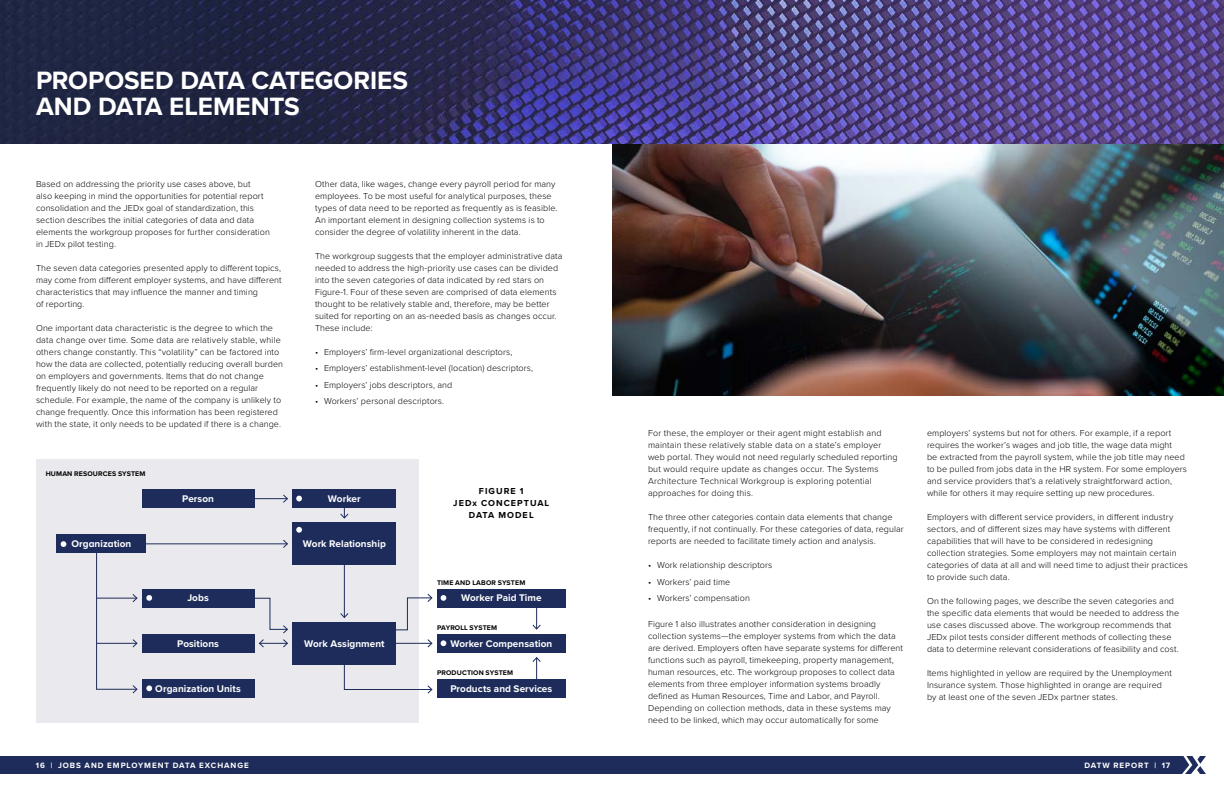
<style>
.page{position:relative;width:1224px;height:792px;background:#fff}
.page>*{position:absolute;margin:0;border:0;box-sizing:border-box;transform-origin:0 0}
.t1{font:700 26px/26px "Proxima Nova";letter-spacing:-.005em;color:#fff}
.t2{font:700 10px "Proxima Nova";letter-spacing:.005em;color:#fff}
.t3{font:300 9px/12px "Proxima Nova";letter-spacing:.01em;color:#000}
.t4{font:700 9px/12px "Proxima Nova";letter-spacing:.115em;color:#000;text-align:center}
.t5{font:700 8px "Proxima Nova";letter-spacing:.12em;color:#fff}
.t6{font:700 7px "Proxima Nova";letter-spacing:.02em;color:#000}
</style>
<div class="page">
<svg style="left:0;top:0;width:1224px;height:144px;background:#3d366d"></svg>
<div style="left:36px;top:460px;width:382px;height:263px;background:#eaeaee"></div>
<div style="left:142px;top:490px;width:112px;height:18px;background:#1d2c5a"></div>
<hr style="left:96px;top:553px;width:1px;height:137px;background:#1d2c5a">
<hr style="left:344px;top:561px;width:1px;height:56px;background:#1d2c5a">
<svg style="left:340px;top:612px;width:9px;height:6px"></svg>
<svg style="left:340px;top:508px;width:9px;height:11px"></svg>
<div style="left:142px;top:589px;width:112px;height:18px;background:#1d2c5a"></div>
<hr style="left:97px;top:598px;width:40px;height:1px;background:#1d2c5a">
<svg style="left:132px;top:594px;width:6px;height:8px"></svg>
<div style="left:142px;top:679px;width:112px;height:19px;background:#1d2c5a"></div>
<hr style="left:97px;top:689px;width:40px;height:1px;background:#1d2c5a">
<svg style="left:132px;top:685px;width:6px;height:9px"></svg>
<hr style="left:97px;top:643px;width:40px;height:1px;background:#1d2c5a">
<svg style="left:132px;top:639px;width:6px;height:9px"></svg>
<div style="left:142px;top:634px;width:112px;height:18px;background:#1d2c5a"></div>
<hr style="left:127px;top:543px;width:160px;height:1px;background:#1d2c5a">
<svg style="left:282px;top:539px;width:6px;height:9px"></svg>
<hr style="left:220px;top:498px;width:67px;height:1px;background:#1d2c5a">
<svg style="left:282px;top:494px;width:6px;height:9px"></svg>
<div style="left:56px;top:535px;width:90px;height:18px;background:#1d2c5a"></div>
<svg style="left:243px;top:597px;width:45px;height:51px"></svg>
<div style="left:293px;top:622px;width:103px;height:43px;background:#1d2c5a"></div>
<div style="left:293px;top:523px;width:103px;height:42px;background:#1d2c5a"></div>
<div style="left:293px;top:490px;width:103px;height:18px;background:#1d2c5a"></div>
<svg style="left:296px;top:496px;width:6px;height:5px"></svg>
<svg style="left:296px;top:527px;width:6px;height:6px"></svg>
<svg style="left:146px;top:595px;width:6px;height:6px"></svg>
<svg style="left:146px;top:685px;width:6px;height:6px"></svg>
<svg style="left:531px;top:607px;width:11px;height:23px"></svg>
<svg style="left:532px;top:657px;width:9px;height:22px"></svg>
<svg style="left:396px;top:593px;width:37px;height:38px"></svg>
<svg style="left:343px;top:663px;width:90px;height:32px"></svg>
<div style="left:437px;top:589px;width:129px;height:18px;background:#1d2c5a"></div>
<div style="left:437px;top:679px;width:129px;height:19px;background:#1d2c5a"></div>
<div style="left:437px;top:634px;width:129px;height:18px;background:#1d2c5a"></div>
<hr style="left:390px;top:643px;width:42px;height:1px;background:#1d2c5a">
<svg style="left:426px;top:639px;width:7px;height:9px"></svg>
<svg style="left:441px;top:595px;width:5px;height:6px"></svg>
<svg style="left:441px;top:640px;width:5px;height:6px"></svg>
<svg style="left:61px;top:541px;width:5px;height:6px"></svg>
<img style="left:612px;top:144px;width:612px;height:252px">
<div style="left:0;top:756px;width:1206px;height:18px;background:#1d2c5a"></div>
<h1 class="t1" style="left:36px;top:67px;width:374px">PROPOSED DATA CATEGORIES<br>AND DATA ELEMENTS</h1>
<p class="t3" style="left:36px;top:178px;width:235px">Based on addressing the priority use cases above, but<br>also keeping in mind the opportunities for potential report consolidation and the JEDx goal of standardization, this section describes the initial categories of data and data elements the workgroup proposes for further consideration in JEDx pilot testing.</p>
<p class="t3" style="left:36px;top:261px;width:247px">The seven data categories presented apply to different topics, may come from different employer systems, and have different characteristics that may influence the manner and timing<br>of reporting.</p>
<p class="t3" style="left:36px;top:321px;width:249px">One important data characteristic is the degree to which the data change over time. Some data are relatively stable, while others change constantly. This “volatility” can be factored into how the data are collected, potentially reducing overall burden on employers and governments. Items that do not change frequently likely do not need to be reported on a regular schedule. For example, the name of the company is unlikely to change frequently. Once this information has been registered with the state, it only needs to be updated if there is a change.</p>
<p class="t3" style="left:315px;top:178px;width:244px">Other data, like wages, change every payroll period for many employees. To be most useful for analytical purposes, these types of data need to be reported as frequently as is feasible.<br>An important element in designing collection systems is to consider the degree of volatility inherent in the data.</p>
<p class="t3" style="left:315px;top:249px;width:249px">The workgroup suggests that the employer administrative data needed to address the high-priority use cases can be divided into the seven categories of data indicated by red stars on Figure-1. Four of these seven are comprised of data elements thought to be relatively stable and, therefore, may be better suited for reporting on an as-needed basis as changes occur.<br>These include:</p>
<p class="t3" style="left:315px;top:345px;width:199px">• Employers’ firm-level organizational descriptors,</p>
<p class="t3" style="left:315px;top:362px;width:220px">• Employers’ establishment-level (location) descriptors,</p>
<p class="t3" style="left:315px;top:378px;width:139px">• Employers’ jobs descriptors, and</p>
<p class="t3" style="left:315px;top:395px;width:131px">• Workers’ personal descriptors.</p>
<p class="t6" style="left:46px;top:468px;width:101px">HUMAN RESOURCES SYSTEM</p>
<p class="t2" style="left:182px;top:491px;width:33px">Person</p>
<p class="t2" style="left:328px;top:491px;width:34px">Worker</p>
<p class="t4" style="left:453px;top:485px;width:98px">FIGURE 1<br>JEDx CONCEPTUAL<br>DATA MODEL</p>
<p class="t2" style="left:71px;top:536px;width:61px">Organization</p>
<p class="t2" style="left:303px;top:536px;width:85px">Work Relationship</p>
<p class="t6" style="left:437px;top:577px;width:90px">TIME AND LABOR SYSTEM</p>
<p class="t2" style="left:187px;top:591px;width:23px">Jobs</p>
<p class="t2" style="left:461px;top:591px;width:82px">Worker Paid Time</p>
<p class="t6" style="left:437px;top:622px;width:62px">PAYROLL SYSTEM</p>
<p class="t2" style="left:177px;top:636px;width:43px">Positions</p>
<p class="t2" style="left:304px;top:636px;width:82px">Work Assignment</p>
<p class="t2" style="left:450px;top:636px;width:103px">Worker Compensation</p>
<p class="t6" style="left:437px;top:668px;width:78px">PRODUCTION SYSTEM</p>
<p class="t2" style="left:155px;top:681px;width:87px">Organization Units</p>
<p class="t2" style="left:450px;top:681px;width:103px">Products and Services</p>
<p class="t3" style="left:648px;top:427px;width:251px">For these, the employer or their agent might establish and maintain these relatively stable data on a state’s employer web portal. They would not need regularly scheduled reporting but would require update as changes occur. The Systems Architecture Technical Workgroup is exploring potential approaches for doing this.</p>
<p class="t3" style="left:648px;top:511px;width:257px">The three other categories contain data elements that change frequently, if not continually. For these categories of data, regular reports are needed to facilitate timely action and analysis.</p>
<p class="t3" style="left:648px;top:559px;width:126px">• Work relationship descriptors</p>
<p class="t3" style="left:648px;top:575px;width:84px">• Workers’ paid time</p>
<p class="t3" style="left:648px;top:592px;width:104px">• Workers’ compensation</p>
<p class="t3" style="left:648px;top:617px;width:256px">Figure 1 also illustrates another consideration in designing collection systems—the employer systems from which the data are derived. Employers often have separate systems for different functions such as payroll, timekeeping, property management, human resources, etc. The workgroup proposes to collect data elements from three employer information systems broadly defined as Human Resources, Time and Labor, and Payroll.<br>Depending on collection methods, data in these systems may need to be linked, which may occur automatically for some</p>
<p class="t3" style="left:927px;top:427px;width:262px">employers’ systems but not for others. For example, if a report requires the worker’s wages and job title, the wage data might<br>be extracted from the payroll system, while the job title may need to be pulled from jobs data in the HR system. For some employers and service providers that’s a relatively straightforward action, while for others it may require setting up new procedures.</p>
<p class="t3" style="left:927px;top:511px;width:262px">Employers with different service providers, in different industry sectors, and of different sizes may have systems with different capabilities that will have to be considered in redesigning collection strategies. Some employers may not maintain certain categories of data at all and will need time to adjust their practices to provide such data.</p>
<p class="t3" style="left:927px;top:595px;width:254px">On the following pages, we describe the seven categories and the specific data elements that would be needed to address the use cases discussed above. The workgroup recommends that JEDx pilot tests consider different methods of collecting these data to determine relevant considerations of feasibility and cost.</p>
<p class="t3" style="left:927px;top:666px;width:246px">Items highlighted in yellow are required by the Unemployment<br>Insurance system. Those highlighted in orange are required by at least one of the seven JEDx partner states.</p>
<p class="t5" style="left:36px;top:759px;width:214px">16 | JOBS AND EMPLOYMENT DATA EXCHANGE</p>
<p class="t5" style="left:1084px;top:759px;width:87px">DATW REPORT | 17</p>
</div>
